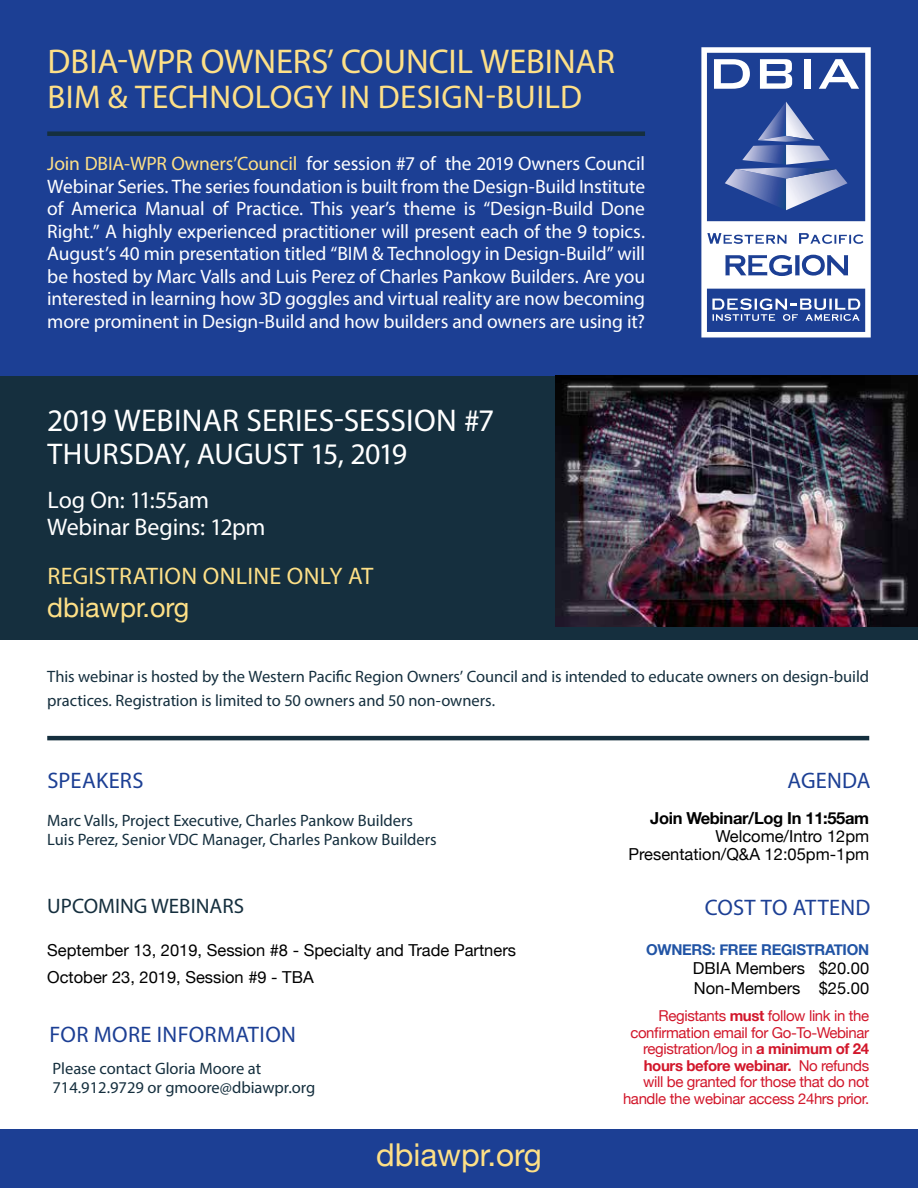
<style>
.page{position:relative;width:918px;height:1188px;background:#fff}
.page>*{position:absolute;margin:0;border:0;box-sizing:border-box;transform-origin:0 0}
.t1{font:34.5px "Myriad Pro";color:#fee087}
.t2{font:33px "Myriad Pro";letter-spacing:.01em;color:#fee087}
.t3{font:31.5px "Myriad Pro";letter-spacing:.005em;color:#fff}
.t4{font:31.5px "Helvetica Neue";color:#fee086}
.t5{font:30px "Myriad Pro";color:#fff}
.t6{font:27px "Helvetica Neue";color:#fee086}
.t7{font:24px/27px "Myriad Pro";letter-spacing:-.01em;color:#fff}
.t8{font:24px "Myriad Pro";letter-spacing:.015em;color:#fee087}
.t9{font:22.5px "Myriad Pro";letter-spacing:.015em;color:#1c3f94}
.t10{font:21px "Myriad Pro";color:#152f3e}
.t11{font:19.5px/22.5px "Myriad Pro";letter-spacing:-.01em;color:#fff;text-align:justify}
.t12{font:16.5px/19.5px "Myriad Pro";color:#152f3e}
.t13{font:16.5px/27px "Helvetica Neue";color:#000}
.t14{font:700 16.5px "Helvetica Neue";letter-spacing:-.02em;color:#000}
.t15{font:15px/16.5px "Helvetica Neue";letter-spacing:-.025em;color:#d2172b;text-align:right}
.t16{font:700 15px "Helvetica Neue";letter-spacing:-.02em;color:#2154a5}
.s1{color:#fee087}
.s2{font-weight:700}
</style>
<div class="page">
<div style="left:0;top:0;width:918px;height:376px;background:#1c3f94"></div>
<div style="left:0;top:1129px;width:918px;height:59px;background:#1c3f94"></div>
<div style="left:0;top:376px;width:918px;height:263px;background:#152f3e"></div>
<div style="left:47px;top:131px;width:598px;height:5px;background:#152f3e"></div>
<hr style="left:47px;top:736px;width:822px;height:4px;background:#152f3e">
<svg style="left:701px;top:47px;width:170px;height:291px"></svg>
<svg style="left:725px;top:102px;width:123px;height:108px"></svg>
<svg style="left:712px;top:298px;width:148px;height:23px"></svg>
<svg style="left:706px;top:221px;width:161px;height:68px;background:#d8deec"></svg>
<svg style="left:714px;top:59px;width:36px;height:30px"></svg>
<svg style="left:760px;top:59px;width:32px;height:30px"></svg>
<div style="left:804px;top:59px;width:7px;height:30px;background:#fff"></div>
<svg style="left:819px;top:59px;width:40px;height:30px"></svg>
<img style="left:555px;top:376px;width:363px;height:250px">
<h1 class="t1" style="left:48px;top:40px;width:569px">DBIA-WPR OWNERS’ COUNCIL WEBINAR</h1>
<h2 class="t2" style="left:48px;top:76px;width:536px">BIM &amp; TECHNOLOGY IN DESIGN-BUILD</h2>
<p class="t11" style="left:47px;top:152px;width:599px"><span class="s1">Join DBIA-WPR Owners’Council</span> for session #7 of the 2019 Owners Council Webinar Series. The series foundation is built from the Design-Build Institute of America Manual of Practice. This year’s theme is “Design-Build Done Right.” A highly experienced practitioner will present each of the 9 topics.<br>August’s 40 min presentation titled “BIM &amp; Technology in Design-Build” will be hosted by Marc Valls and Luis Perez of Charles Pankow Builders. Are you interested in learning how 3D goggles and virtual reality are now becoming more prominent in Design-Build and how builders and owners are using it?</p>
<h3 class="t3" style="left:47px;top:401px;width:449px">2019 WEBINAR SERIES-SESSION #7</h3>
<h3 class="t5" style="left:48px;top:436px;width:361px">THURSDAY, AUGUST 15, 2019</h3>
<p class="t7" style="left:47px;top:486px;width:220px">Log On: 11:55am<br>Webinar Begins: 12pm</p>
<p class="t8" style="left:47px;top:561px;width:327px">REGISTRATION ONLINE ONLY AT</p>
<h3 class="t6" style="left:47px;top:588px;width:144px">dbiawpr.org</h3>
<p class="t12" style="left:47px;top:664px;width:823px;line-height:24px">This webinar is hosted by the Western Pacific Region Owners’ Council and is intended to educate owners on design-build practices. Registration is limited to 50 owners and 50 non-owners.</p>
<p class="t9" style="left:47px;top:766px;width:98px">SPEAKERS</p>
<p class="t9" style="left:788px;top:766px;width:84px">AGENDA</p>
<p class="t12" style="left:47px;top:810px;width:391px">Marc Valls, Project Executive, Charles Pankow Builders<br>Luis Perez, Senior VDC Manager, Charles Pankow Builders</p>
<p class="t10" style="left:47px;top:893px;width:198px">UPCOMING WEBINARS</p>
<p class="t13" style="left:47px;top:938px;width:470px">September 13, 2019, Session #8 - Specialty and Trade Partners<br>October 23, 2019, Session #9 - TBA</p>
<p class="t9" style="left:50px;top:1020px;width:248px">FOR MORE INFORMATION</p>
<p class="t12" style="left:53px;top:1058px;width:264px">Please contact Gloria Moore at<br>714.912.9729 or gmoore@dbiawpr.org</p>
<h3 class="t4" style="left:376px;top:1132px;width:167px">dbiawpr.org</h3>
<p class="t14" style="left:650px;top:806px;width:221px">Join Webinar/Log In 11:55am</p>
<p class="t13" style="left:628px;top:829px;width:242px;line-height:18px;text-align:right">Welcome/Intro 12pm<br>Presentation/Q&amp;A 12:05pm-1pm</p>
<p class="t9" style="left:705px;top:894px;width:167px">COST TO ATTEND</p>
<p class="t16" style="left:646px;top:937px;width:225px">OWNERS: FREE REGISTRATION</p>
<p class="t13" style="left:693px;top:960px;width:178px;line-height:19.8px">DBIA Members $20.00<br>Non-Members $25.00</p>
<p class="t15" style="left:623px;top:1008px;width:248px">Registants <span class="s2">must</span> follow link in the confirmation email for Go-To-Webinar registration/log in <span class="s2">a minimum of 24 hours before webinar.</span> No refunds will be granted for those that do not handle the webinar access 24hrs prior.</p>
</div>
